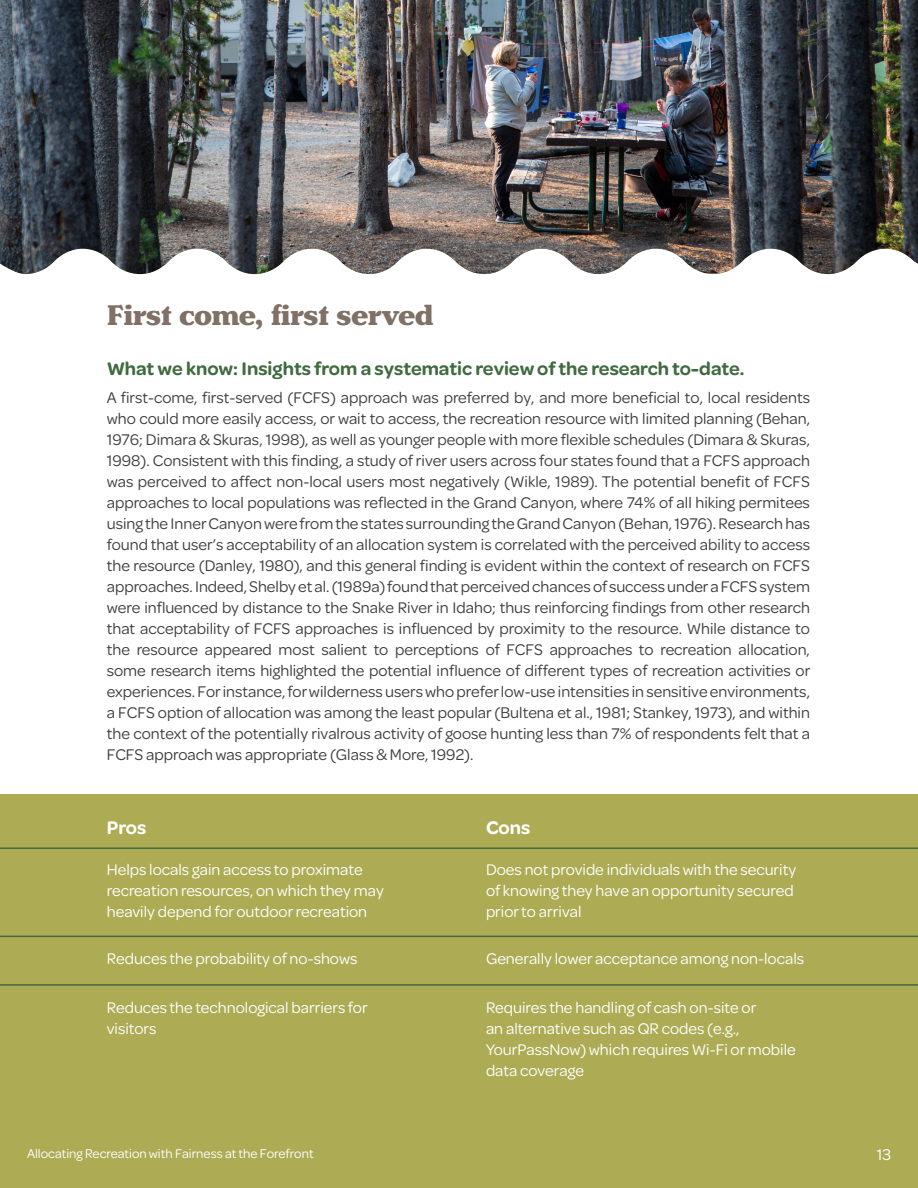
<style>
.page{position:relative;width:918px;height:1188px;background:#fff}
.page>*{position:absolute;margin:0;border:0;box-sizing:border-box;transform-origin:0 0}
.Section_Subheader{font:800 30px "Henriette";color:#807066}
.Section_Subheader_2{font:600 19.5px "Omnes";color:#406b40}
.Section_Subheader_2-2{font:600 19.5px "Omnes";color:#fff}
.t1{font:16.5px/21px "Omnes";color:#3e3e3f;text-align:justify}
.t2{font:16.5px/21px "Omnes";color:#fff}
.t3{font:13.5px "Omnes";color:#fff}
</style>
<div class="page">
<div style="left:0;top:795px;width:918px;height:393px;background:#adab54"></div>
<hr style="left:0;top:984px;width:918px;height:2px;background:#406b40">
<hr style="left:0;top:936px;width:918px;height:1px;background:#406b40">
<hr style="left:0;top:847px;width:918px;height:2px;background:#406b40">
<img style="left:0;top:0;width:918px;height:274px">
<p class="Section_Subheader" style="left:107px;top:297px;width:328px">First come, first served</p>
<p class="Section_Subheader_2" style="left:107px;top:355px;width:638px">What we know: Insights from a systematic review of the research to-date.</p>
<p class="t1" style="left:107px;top:386px;width:705px">A first-come, first-served (FCFS) approach was preferred by, and more beneficial to, local residents who could more easily access, or wait to access, the recreation resource with limited planning (Behan, 1976; Dimara &amp; Skuras, 1998), as well as younger people with more flexible schedules (Dimara &amp; Skuras, 1998). Consistent with this finding, a study of river users across four states found that a FCFS approach was perceived to affect non-local users most negatively (Wikle, 1989). The potential benefit of FCFS approaches to local populations was reflected in the Grand Canyon, where 74% of all hiking permitees using the Inner Canyon were from the states surrounding the Grand Canyon (Behan, 1976). Research has found that user’s acceptability of an allocation system is correlated with the perceived ability to access the resource (Danley, 1980), and this general finding is evident within the context of research on FCFS approaches. Indeed, Shelby et al. (1989a) found that perceived chances of success under a FCFS system were influenced by distance to the Snake River in Idaho; thus reinforcing findings from other research that acceptability of FCFS approaches is influenced by proximity to the resource. While distance to the resource appeared most salient to perceptions of FCFS approaches to recreation allocation, some research items highlighted the potential influence of different types of recreation activities or experiences. For instance, for wilderness users who prefer low-use intensities in sensitive environments, a FCFS option of allocation was among the least popular (Bultena et al., 1981; Stankey, 1973), and within the context of the potentially rivalrous activity of goose hunting less than 7% of respondents felt that a FCFS approach was appropriate (Glass &amp; More, 1992).</p>
<p class="Section_Subheader_2-2" style="left:107px;top:814px;width:41px">Pros</p>
<p class="Section_Subheader_2-2" style="left:486px;top:814px;width:46px">Cons</p>
<p class="t2" style="left:107px;top:858px;width:278px">Helps locals gain access to proximate recreation resources, on which they may heavily depend for outdoor recreation</p>
<p class="t2" style="left:486px;top:858px;width:312px">Does not provide individuals with the security of knowing they have an opportunity secured prior to arrival</p>
<p class="t2" style="left:107px;top:947px;width:252px">Reduces the probability of no-shows</p>
<p class="t2" style="left:486px;top:947px;width:320px">Generally lower acceptance among non-locals</p>
<p class="t2" style="left:107px;top:996px;width:262px">Reduces the technological barriers for visitors</p>
<p class="t2" style="left:486px;top:996px;width:311px">Requires the handling of cash on-site or<br>an alternative such as QR codes (e.g., YourPassNow) which requires Wi-Fi or mobile data coverage</p>
<p class="t3" style="left:27px;top:1144px;width:288px">Allocating Recreation with Fairness at the Forefront</p>
<p class="t2" style="left:877px;top:1144px;width:16px">13</p>
</div>
